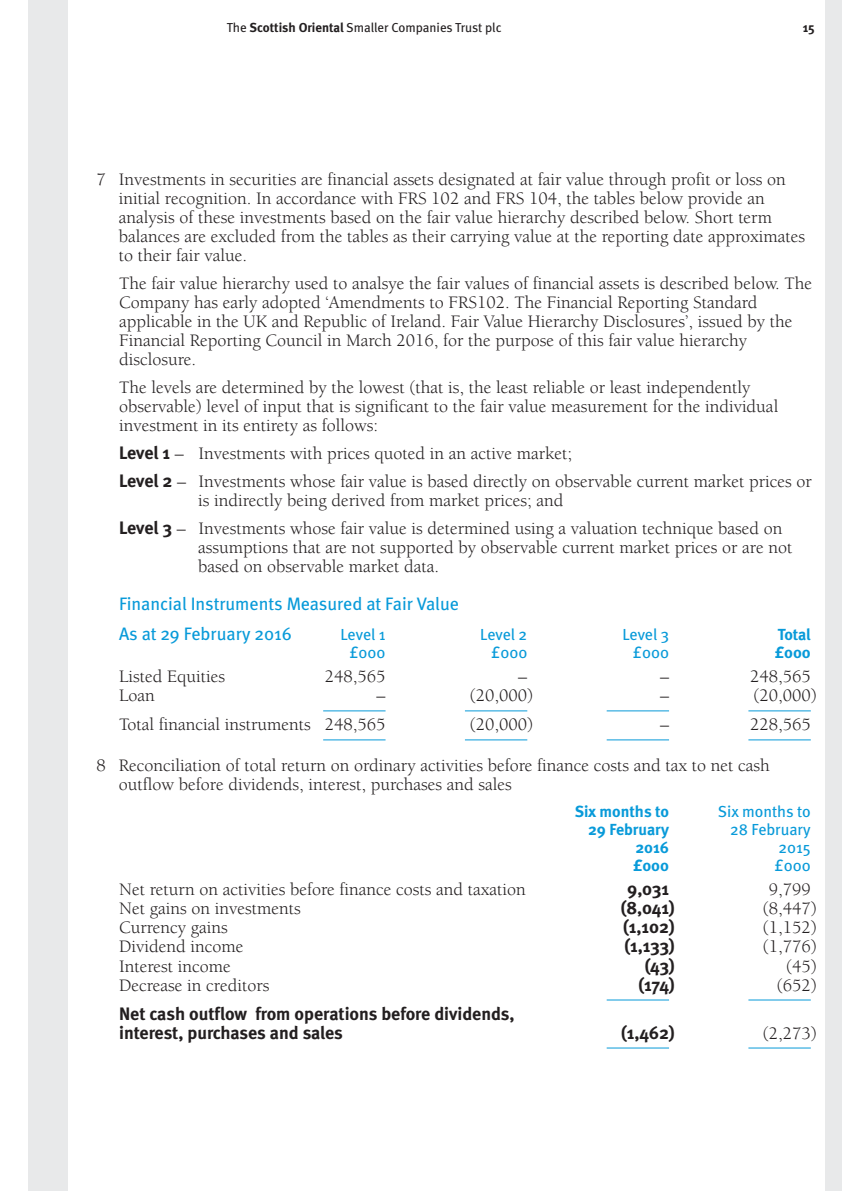
<style>
.page{position:relative;width:842px;height:1191px;background:#fff}
.page>*{position:absolute;margin:0;border:0;box-sizing:border-box;transform-origin:0 0}
.t1{font:18px/19px "Berkeley LT";color:#231f20}
.t2{font:700 18px/19px "Meta";color:#231f20}
.t3{font:18px/29.4px "Meta";color:#089ad9}
.t4{font:16px "Meta";color:#089ad9}
.t5{font:700 16px "Meta";color:#089ad9}
.t6{font:13px "Meta";color:#231f20}
.t7{font:700 13px "Meta";color:#231f20}
.s1{font-weight:700}
.s2{font-family:"Meta";font-weight:700}
</style>
<div class="page">
<div style="left:28px;top:0;width:40px;height:1191px;background:#e8e9ea"></div>
<div style="left:825px;top:0;width:17px;height:1191px;background:#e8e9ea"></div>
<hr style="left:748px;top:1047px;width:63px;height:1px;background:#089ad9">
<hr style="left:607px;top:1047px;width:62px;height:1px;background:#089ad9">
<hr style="left:748px;top:999px;width:63px;height:1px;background:#089ad9">
<hr style="left:607px;top:999px;width:62px;height:1px;background:#089ad9">
<hr style="left:748px;top:739px;width:63px;height:1px;background:#089ad9">
<hr style="left:607px;top:739px;width:62px;height:1px;background:#089ad9">
<hr style="left:465px;top:739px;width:62px;height:1px;background:#089ad9">
<hr style="left:323px;top:739px;width:63px;height:1px;background:#089ad9">
<hr style="left:748px;top:710px;width:63px;height:1px;background:#089ad9">
<hr style="left:607px;top:710px;width:62px;height:1px;background:#089ad9">
<hr style="left:465px;top:710px;width:62px;height:1px;background:#089ad9">
<hr style="left:323px;top:710px;width:63px;height:1px;background:#089ad9">
<p class="t6" style="left:227px;top:20px;width:276px">The <span class="s1">Scottish Oriental</span> Smaller Companies Trust plc</p>
<p class="t7" style="left:803px;top:20px;width:13px">15</p>
<p class="t1" style="left:119px;top:170px;width:688px;text-indent:-22px">7 Investments in securities are financial assets designated at fair value through profit or loss on initial recognition. In accordance with FRS 102 and FRS 104, the tables below provide an analysis of these investments based on the fair value hierarchy described below. Short term balances are excluded from the tables as their carrying value at the reporting date approximates to their fair value.</p>
<p class="t1" style="left:119px;top:274px;width:695px">The fair value hierarchy used to analsye the fair values of financial assets is described below. The Company has early adopted ‘Amendments to FRS102. The Financial Reporting Standard applicable in the UK and Republic of Ireland. Fair Value Hierarchy Disclosures’, issued by the Financial Reporting Council in March 2016, for the purpose of this fair value hierarchy disclosure.</p>
<p class="t1" style="left:119px;top:378px;width:661px">The levels are determined by the lowest (that is, the least reliable or least independently observable) level of input that is significant to the fair value measurement for the individual investment in its entirety as follows:</p>
<p class="t1" style="left:119px;top:440px;width:694px;line-height:28px"><span class="s2">Level 1</span> – Investments with prices quoted in an active market;<br><span class="s2">Level 2</span> – Investments whose fair value is based directly on observable current market prices or</p>
<p class="t1" style="left:119px;top:487px;width:665px;line-height:28px;text-indent:79px">is indirectly being derived from market prices; and<br><span class="s2">Level 3</span> – Investments whose fair value is determined using a valuation technique based on</p>
<p class="t1" style="left:198px;top:538px;width:596px">assumptions that are not supported by observable current market prices or are not based on observable market data.</p>
<p class="t3" style="left:119px;top:589px;width:341px">Financial Instruments Measured at Fair Value<br>As at 29 February 2016</p>
<p class="t4" style="left:340px;top:625px;width:47px">Level 1</p>
<p class="t4" style="left:480px;top:625px;width:48px">Level 2</p>
<p class="t4" style="left:622px;top:625px;width:48px">Level 3</p>
<p class="t5" style="left:778px;top:624px;width:35px">Total</p>
<p class="t4" style="left:349px;top:643px;width:38px">£000</p>
<p class="t4" style="left:491px;top:643px;width:38px">£000</p>
<p class="t4" style="left:633px;top:643px;width:38px">£000</p>
<p class="t5" style="left:775px;top:642px;width:37px">£000</p>
<p class="t1" style="left:119px;top:667px;width:107px">Listed Equities</p>
<p class="t1" style="left:325px;top:667px;width:62px">248,565</p>
<p class="t1" style="left:518px;top:667px;width:10px">–</p>
<p class="t1" style="left:660px;top:667px;width:10px">–</p>
<p class="t1" style="left:750px;top:667px;width:62px">248,565</p>
<p class="t1" style="left:119px;top:686px;width:37px">Loan</p>
<p class="t1" style="left:377px;top:686px;width:10px">–</p>
<p class="t1" style="left:470px;top:686px;width:65px">(20,000)</p>
<p class="t1" style="left:660px;top:686px;width:10px">–</p>
<p class="t1" style="left:753px;top:686px;width:65px">(20,000)</p>
<p class="t1" style="left:119px;top:715px;width:268px">Total financial instruments 248,565</p>
<p class="t1" style="left:470px;top:715px;width:65px">(20,000)</p>
<p class="t1" style="left:660px;top:715px;width:10px">–</p>
<p class="t1" style="left:750px;top:715px;width:62px">228,565</p>
<p class="t1" style="left:119px;top:756px;width:652px;text-indent:-22px">8 Reconciliation of total return on ordinary activities before finance costs and tax to net cash outflow before dividends, interest, purchases and sales</p>
<p class="t5" style="left:575px;top:801px;width:96px">Six months to</p>
<p class="t4" style="left:718px;top:802px;width:94px">Six months to</p>
<p class="t5" style="left:588px;top:819px;width:82px">29 February</p>
<p class="t4" style="left:730px;top:820px;width:82px">28 February</p>
<p class="t5" style="left:635px;top:837px;width:35px">2016</p>
<p class="t4" style="left:778px;top:838px;width:34px">2015</p>
<p class="t5" style="left:633px;top:855px;width:37px">£000</p>
<p class="t4" style="left:775px;top:856px;width:38px">£000</p>
<p class="t1" style="left:119px;top:880px;width:408px">Net return on activities before finance costs and taxation</p>
<p class="t2" style="left:627px;top:879px;width:43px">9,031</p>
<p class="t1" style="left:769px;top:880px;width:44px">9,799</p>
<p class="t1" style="left:119px;top:899px;width:183px">Net gains on investments</p>
<p class="t2" style="left:621px;top:898px;width:55px">(8,041)</p>
<p class="t1" style="left:763px;top:899px;width:56px">(8,447)</p>
<p class="t1" style="left:119px;top:918px;width:110px">Currency gains</p>
<p class="t2" style="left:623px;top:917px;width:53px">(1,102)</p>
<p class="t1" style="left:763px;top:918px;width:56px">(1,152)</p>
<p class="t1" style="left:119px;top:937px;width:126px">Dividend income</p>
<p class="t2" style="left:625px;top:936px;width:52px">(1,133)</p>
<p class="t1" style="left:763px;top:937px;width:56px">(1,776)</p>
<p class="t1" style="left:119px;top:956px;width:113px">Interest income</p>
<p class="t2" style="left:645px;top:955px;width:31px">(43)</p>
<p class="t1" style="left:786px;top:956px;width:32px">(45)</p>
<p class="t1" style="left:119px;top:975px;width:152px">Decrease in creditors</p>
<p class="t2" style="left:638px;top:974px;width:38px">(174)</p>
<p class="t1" style="left:777px;top:975px;width:42px">(652)</p>
<p class="t2" style="left:119px;top:1003px;width:397px">Net cash outflow from operations before dividends, interest, purchases and sales</p>
<p class="t2" style="left:621px;top:1022px;width:55px">(1,462)</p>
<p class="t1" style="left:763px;top:1023px;width:56px">(2,273)</p>
</div>
